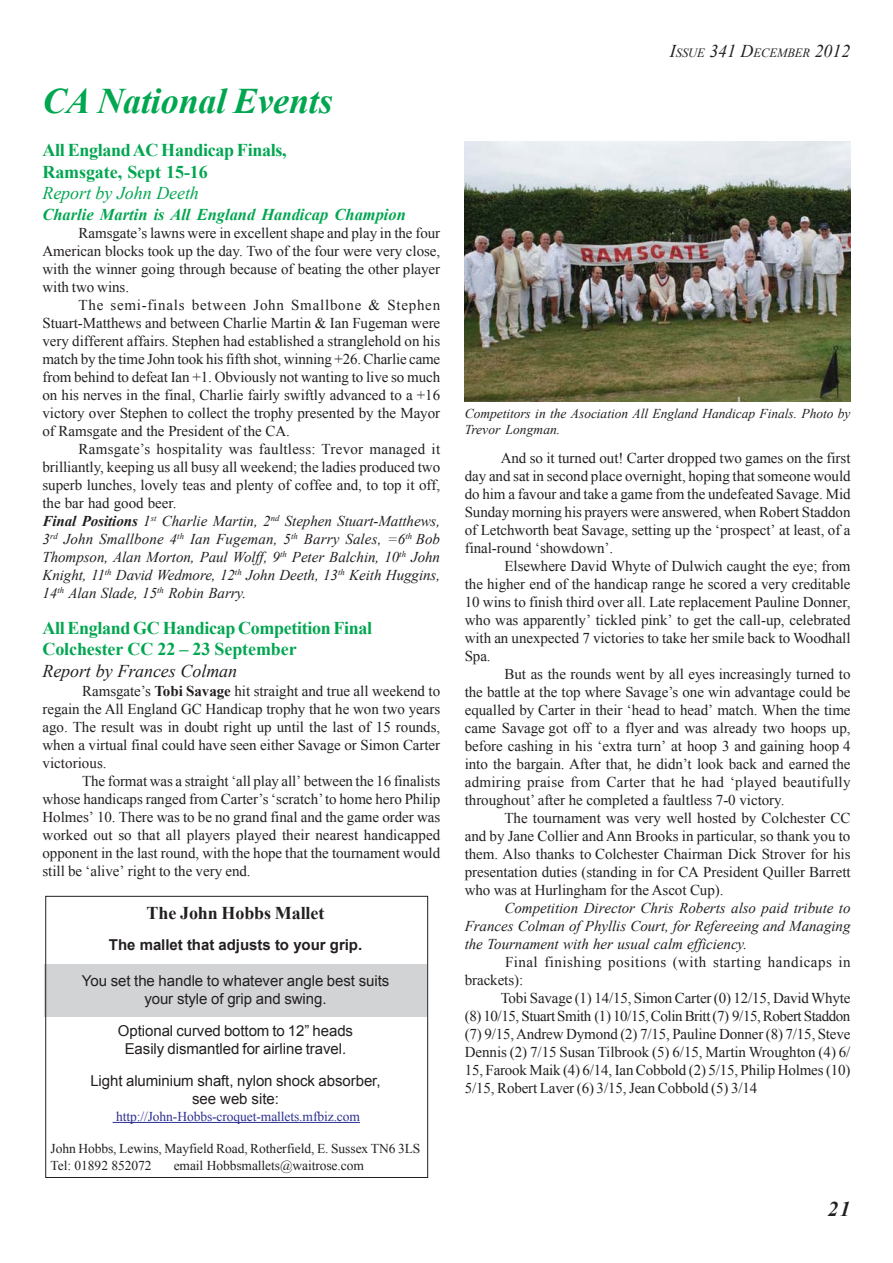
<style>
.page{position:relative;width:893px;height:1263px;background:#fff}
.page>*{position:absolute;margin:0;border:0;box-sizing:border-box;transform-origin:0 0}
.t1{font:italic 700 36px "Times New Roman";letter-spacing:-.005em;color:#00a650}
.t2{font:italic 700 21px "Times New Roman";color:#231f20}
.t3{font:700 18px/21.6px "Times New Roman";letter-spacing:-.015em;color:#00a650}
.t4{font:italic 18px "Times New Roman";letter-spacing:-.005em;color:#231f20}
.t5{font:700 18px "Times New Roman";letter-spacing:-.005em;color:#231f20}
.t6{font:italic 18px "Times New Roman";letter-spacing:-.005em;color:#00a650}
.t7{font:italic 700 16.5px "Times New Roman";color:#00a650}
.t8{font:15px/18px "Times New Roman";letter-spacing:-.005em;color:#231f20;text-align:justify}
.t9{font:italic 15px/18px "Times New Roman";letter-spacing:-.005em;color:#231f20}
.t10{font:15px/18px "Arial";letter-spacing:-.005em;color:#231f20;text-align:center}
.t11{font:15px/18px "Times New Roman";letter-spacing:.03em;color:#231f20}
.t12{font:700 15px "Arial";letter-spacing:-.005em;color:#231f20}
.t13{font:13.5px/16.2px "Times New Roman";letter-spacing:-.005em;color:#231f20}
.t14{font:italic 13.5px/16.2px "Times New Roman";letter-spacing:-.005em;color:#231f20}
.t15{font:13.5px "Times New Roman";letter-spacing:-.005em;color:#2e3092}
.t16{font:italic 12.6px "Times New Roman";letter-spacing:-.01em;color:#231f20}
.s1{font-style:normal}
.s2{font-weight:700}
.s3{font-size:18px}
</style>
<div class="page">
<div style="left:44px;top:964px;width:383px;height:53px;background:#d1d3d4"></div>
<div style="left:45px;top:896px;width:383px;height:282px;border:1px solid #231f20"></div>
<hr style="left:113px;top:1122px;width:247px;height:1px;background:#2e3092">
<img style="left:465px;top:141px;width:385px;height:260px">
<h1 class="t1" style="left:42px;top:81px;width:292px">CA National Events</h1>
<p class="t3" style="left:42px;top:139px;width:246px">All England AC Handicap Finals,<br>Ramsgate, Sept 15-16</p>
<p class="t6" style="left:42px;top:183px;width:158px">Report by John Deeth</p>
<p class="t7" style="left:42px;top:205px;width:365px">Charlie Martin is All England Handicap Champion</p>
<p class="t8" style="left:42px;top:224px;width:399px;text-indent:36px">Ramsgate’s lawns were in excellent shape and play in the four American blocks took up the day. Two of the four were very close, with the winner going through because of beating the other player with two wins.</p>
<p class="t8" style="left:42px;top:296px;width:399px;text-indent:36px">The semi-finals between John Smallbone &amp; Stephen Stuart-Matthews and between Charlie Martin &amp; Ian Fugeman were very different affairs. Stephen had established a stranglehold on his match by the time John took his fifth shot, winning +26. Charlie came from behind to defeat Ian +1. Obviously not wanting to live so much on his nerves in the final, Charlie fairly swiftly advanced to a +16 victory over Stephen to collect the trophy presented by the Mayor of Ramsgate and the President of the CA.</p>
<p class="t9" style="left:42px;top:440px;width:399px;text-indent:36px"><span class="s1">Ramsgate’s hospitality was faultless: Trevor managed it brilliantly, keeping us all busy all weekend; the ladies produced two superb lunches, lovely teas and plenty of coffee and, to top it off, the bar had good beer.<br></span><span class="s2">Final Positions</span> 1<sup>st</sup> Charlie Martin, 2<sup>nd</sup> Stephen Stuart-Matthews, 3<sup>rd</sup> John Smallbone 4<sup>th</sup> Ian Fugeman, 5<sup>th</sup> Barry Sales, =6<sup>th</sup> Bob Thompson, Alan Morton, Paul Wolff, 9<sup>th</sup> Peter Balchin, 10<sup>th</sup> John Knight, 11<sup>th</sup> David Wedmore, 12<sup>th</sup> John Deeth, 13<sup>th</sup> Keith Huggins, 14<sup>th</sup> Alan Slade, 15<sup>th</sup> Robin Barry.</p>
<p class="t3" style="left:42px;top:617px;width:331px">All England GC Handicap Competition Final<br>Colchester CC 22 – 23 September</p>
<p class="t4" style="left:42px;top:661px;width:196px">Report by Frances Colman</p>
<p class="t8" style="left:42px;top:682px;width:399px;text-indent:40px">Ramsgate’s <span class="s2">Tobi Savage</span> hit straight and true all weekend to regain the All England GC Handicap trophy that he won two years ago. The result was in doubt right up until the last of 15 rounds, when a virtual final could have seen either Savage or Simon Carter victorious.</p>
<p class="t8" style="left:42px;top:772px;width:399px;text-indent:40px">The format was a straight ‘all play all’ between the 16 finalists whose handicaps ranged from Carter’s ‘scratch’ to home hero Philip Holmes’ 10. There was to be no grand final and the game order was worked out so that all players played their nearest handicapped opponent in the last round, with the hope that the tournament would still be ‘alive’ right to the very end.</p>
<p class="t5" style="left:147px;top:903px;width:179px">The John Hobbs Mallet</p>
<p class="t12" style="left:109px;top:936px;width:255px">The mallet that adjusts to your grip.</p>
<p class="t10" style="left:82px;top:971px;width:309px">You set the handle to whatever angle best suits your style of grip and swing.</p>
<p class="t10" style="left:118px;top:1022px;width:237px">Optional curved bottom to 12” heads<br>Easily dismantled for airline travel.</p>
<p class="t10" style="left:90px;top:1072px;width:292px">Light aluminium shaft, nylon shock absorber, see web site:</p>
<p class="t15" style="left:116px;top:1109px;width:245px">http://John-Hobbs-croquet-mallets.mfbiz.com</p>
<p class="t13" style="left:50px;top:1141px;width:371px">John Hobbs, Lewins, Mayfield Road, Rotherfield, E. Sussex TN6 3LS<br>Tel: 01892 852072</p>
<p class="t13" style="left:174px;top:1157px;width:192px">email Hobbsmallets@waitrose.com</p>
<p class="t16" style="left:670px;top:45px;width:182px"><span class="s3">I</span>SSUE <span class="s3">341 D</span>ECEMBER <span class="s3">2012</span></p>
<p class="t14" style="left:465px;top:405px;width:387px">Competitors in the Asociation All England Handicap Finals. Photo by<br>Trevor Longman.</p>
<p class="t8" style="left:465px;top:449px;width:387px;text-indent:36px">And so it turned out! Carter dropped two games on the first day and sat in second place overnight, hoping that someone would do him a favour and take a game from the undefeated Savage. Mid Sunday morning his prayers were answered, when Robert Staddon of Letchworth beat Savage, setting up the ‘prospect’ at least, of a final-round ‘showdown’.</p>
<p class="t8" style="left:465px;top:557px;width:387px;text-indent:40px">Elsewhere David Whyte of Dulwich caught the eye; from the higher end of the handicap range he scored a very creditable 10 wins to finish third over all. Late replacement Pauline Donner, who was apparently’ tickled pink’ to get the call-up, celebrated with an unexpected 7 victories to take her smile back to Woodhall Spa.</p>
<p class="t8" style="left:465px;top:665px;width:387px;text-indent:40px">But as the rounds went by all eyes increasingly turned to the battle at the top where Savage’s one win advantage could be equalled by Carter in their ‘head to head’ match. When the time came Savage got off to a flyer and was already two hoops up, before cashing in his ‘extra turn’ at hoop 3 and gaining hoop 4 into the bargain. After that, he didn’t look back and earned the admiring praise from Carter that he had ‘played beautifully throughout’ after he completed a faultless 7-0 victory.</p>
<p class="t8" style="left:465px;top:809px;width:387px;text-indent:40px">The tournament was very well hosted by Colchester CC and by Jane Collier and Ann Brooks in particular, so thank you to them. Also thanks to Colchester Chairman Dick Strover for his presentation duties (standing in for CA President Quiller Barrett who was at Hurlingham for the Ascot Cup).</p>
<p class="t9" style="left:465px;top:899px;width:387px;text-align:justify;text-indent:40px">Competition Director Chris Roberts also paid tribute to Frances Colman of Phyllis Court, for Refereeing and Managing the Tournament with her usual calm efficiency.</p>
<p class="t11" style="left:465px;top:953px;width:387px;text-indent:40px">Final finishing positions (with starting handicaps in brackets):</p>
<p class="t8" style="left:465px;top:989px;width:387px;text-indent:36px">Tobi Savage (1) 14/15, Simon Carter (0) 12/15, David Whyte (8) 10/15, Stuart Smith (1) 10/15, Colin Britt (7) 9/15, Robert Staddon (7) 9/15, Andrew Dymond (2) 7/15, Pauline Donner (8) 7/15, Steve Dennis (2) 7/15 Susan Tilbrook (5) 6/15, Martin Wroughton (4) 6/ 15, Farook Maik (4) 6/14, Ian Cobbold (2) 5/15, Philip Holmes (10)<br>5/15, Robert Laver (6) 3/15, Jean Cobbold (5) 3/14</p>
<h2 class="t2" style="left:828px;top:1197px;width:24px">21</h2>
</div>
